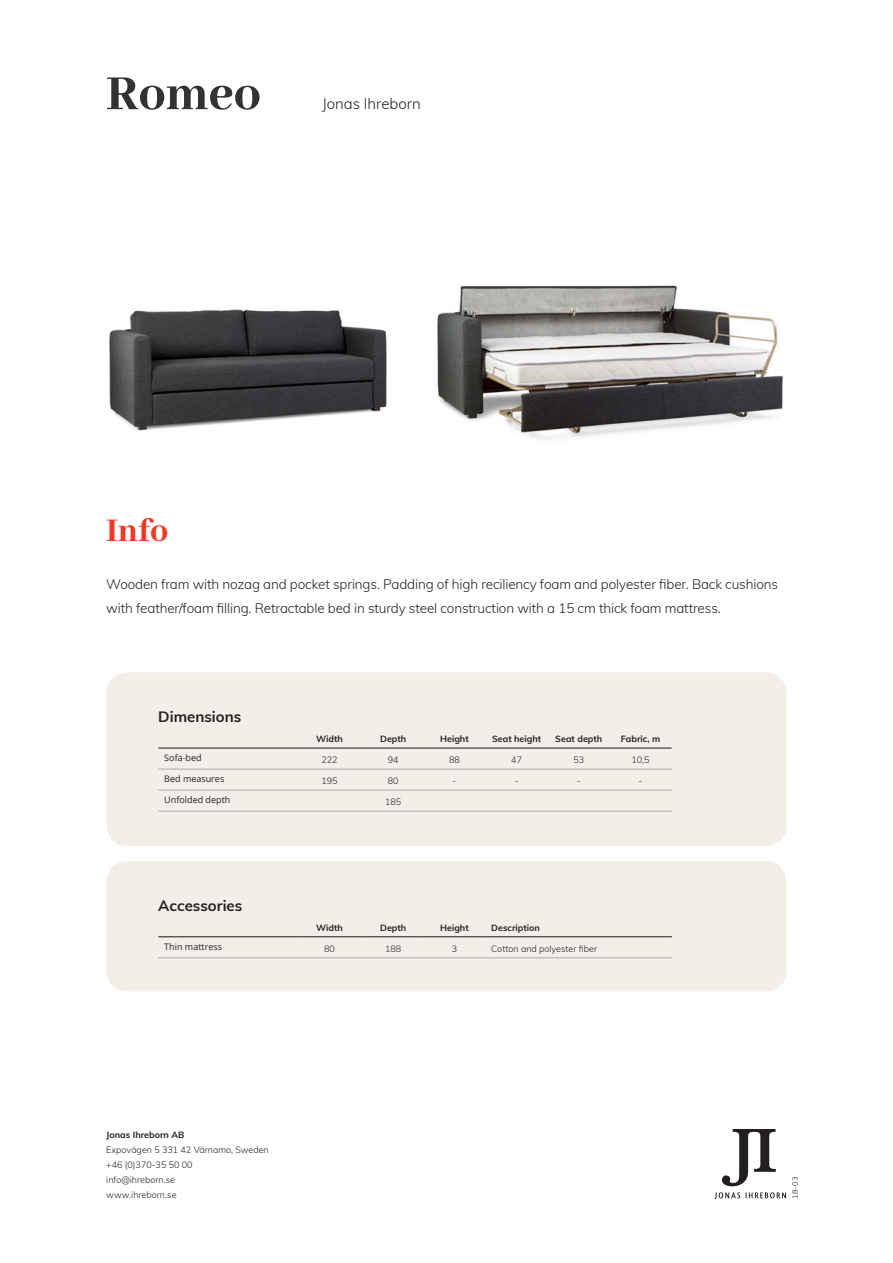
<style>
.page{position:relative;width:893px;height:1263px;background:#fff}
.page>*{position:absolute;margin:0;border:0;box-sizing:border-box;transform-origin:0 0}
.t1{font:800 54px "Abhaya Libre";color:#323332}
.t2{font:800 36px "Abhaya Libre";color:#ef3822}
.t3{font:700 15px "Muli";color:#231f20}
.t4{font:300 15px "Muli";color:#231f20}
.t5{font:300 13.5px/24px "Muli";letter-spacing:-.01em;color:#231f20}
.t6{font:300 9px "Muli";color:#231f20}
.t7{font:700 9px "Muli";color:#231f20}
.t8{font:9px "Open Sans";color:#231f20}
.t9{font:300 7.5px "Muli";color:#231f20}
</style>
<div class="page">
<div style="left:106px;top:672px;width:681px;height:174px;background:#f4eee8;border-radius:21px"></div>
<svg style="left:714px;top:1192px;width:26px;height:7px"></svg>
<svg style="left:746px;top:1192px;width:40px;height:6px"></svg>
<svg style="left:722px;top:1129px;width:54px;height:57px"></svg>
<hr style="left:158px;top:769px;width:138px;height:1px;background:#a8a9ad">
<hr style="left:296px;top:769px;width:67px;height:1px;background:#a8a9ad">
<hr style="left:363px;top:769px;width:61px;height:1px;background:#a8a9ad">
<hr style="left:424px;top:769px;width:61px;height:1px;background:#a8a9ad">
<hr style="left:485px;top:769px;width:63px;height:1px;background:#a8a9ad">
<hr style="left:548px;top:769px;width:61px;height:1px;background:#a8a9ad">
<hr style="left:609px;top:769px;width:63px;height:1px;background:#a8a9ad">
<hr style="left:158px;top:790px;width:138px;height:1px;background:#a8a9ad">
<hr style="left:296px;top:790px;width:67px;height:1px;background:#a8a9ad">
<hr style="left:363px;top:790px;width:61px;height:1px;background:#a8a9ad">
<hr style="left:424px;top:790px;width:61px;height:1px;background:#a8a9ad">
<hr style="left:485px;top:790px;width:63px;height:1px;background:#a8a9ad">
<hr style="left:548px;top:790px;width:61px;height:1px;background:#a8a9ad">
<hr style="left:609px;top:790px;width:63px;height:1px;background:#a8a9ad">
<hr style="left:158px;top:811px;width:138px;height:1px;background:#a8a9ad">
<hr style="left:296px;top:811px;width:67px;height:1px;background:#a8a9ad">
<hr style="left:363px;top:811px;width:61px;height:1px;background:#a8a9ad">
<hr style="left:424px;top:811px;width:61px;height:1px;background:#a8a9ad">
<hr style="left:485px;top:811px;width:63px;height:1px;background:#a8a9ad">
<hr style="left:548px;top:811px;width:61px;height:1px;background:#a8a9ad">
<hr style="left:609px;top:811px;width:63px;height:1px;background:#a8a9ad">
<hr style="left:158px;top:747px;width:138px;height:1px;background:#231f20">
<hr style="left:296px;top:747px;width:67px;height:1px;background:#231f20">
<hr style="left:363px;top:747px;width:61px;height:1px;background:#231f20">
<hr style="left:424px;top:747px;width:61px;height:1px;background:#231f20">
<hr style="left:485px;top:747px;width:63px;height:1px;background:#231f20">
<hr style="left:548px;top:747px;width:61px;height:1px;background:#231f20">
<hr style="left:609px;top:747px;width:63px;height:1px;background:#231f20">
<div style="left:106px;top:861px;width:681px;height:130px;background:#f4eee8;border-radius:21px"></div>
<hr style="left:158px;top:957px;width:138px;height:1px;background:#a8a9ad">
<hr style="left:296px;top:957px;width:67px;height:1px;background:#a8a9ad">
<hr style="left:363px;top:957px;width:61px;height:1px;background:#a8a9ad">
<hr style="left:424px;top:957px;width:61px;height:1px;background:#a8a9ad">
<hr style="left:485px;top:957px;width:187px;height:1px;background:#a8a9ad">
<hr style="left:158px;top:936px;width:138px;height:1px;background:#231f20">
<hr style="left:296px;top:936px;width:67px;height:1px;background:#231f20">
<hr style="left:363px;top:936px;width:61px;height:1px;background:#231f20">
<hr style="left:424px;top:936px;width:61px;height:1px;background:#231f20">
<hr style="left:485px;top:936px;width:187px;height:1px;background:#231f20">
<img style="left:437px;top:285px;width:346px;height:154px">
<img style="left:109px;top:309px;width:278px;height:122px">
<p class="t1" style="left:106px;top:64px;width:157px">Romeo</p>
<p class="t4" style="left:322px;top:93px;width:100px">Jonas Ihreborn</p>
<p class="t2" style="left:106px;top:510px;width:64px">Info</p>
<p class="t5" style="left:106px;top:571px;width:673px">Wooden fram with nozag and pocket springs. Padding of high reciliency foam and polyester fiber. Back cushions with feather/foam filling. Retractable bed in sturdy steel construction with a 15 cm thick foam mattress.</p>
<p class="t3" style="left:158px;top:706px;width:84px">Dimensions</p>
<p class="t7" style="left:316px;top:732px;width:28px">Width</p>
<p class="t7" style="left:380px;top:732px;width:28px">Depth</p>
<p class="t7" style="left:440px;top:732px;width:30px">Height</p>
<p class="t7" style="left:492px;top:732px;width:51px">Seat height</p>
<p class="t7" style="left:555px;top:732px;width:49px">Seat depth</p>
<p class="t7" style="left:621px;top:732px;width:41px">Fabric, m</p>
<p class="t8" style="left:164px;top:751px;width:39px">Sofa-bed</p>
<p class="t6" style="left:321px;top:753px;width:18px">222</p>
<p class="t6" style="left:388px;top:753px;width:12px">94</p>
<p class="t6" style="left:449px;top:753px;width:12px">88</p>
<p class="t6" style="left:511px;top:753px;width:12px">47</p>
<p class="t6" style="left:573px;top:753px;width:12px">53</p>
<p class="t6" style="left:631px;top:753px;width:20px">10,5</p>
<p class="t8" style="left:164px;top:772px;width:61px">Bed measures</p>
<p class="t6" style="left:321px;top:774px;width:18px">195</p>
<p class="t6" style="left:388px;top:774px;width:12px">80</p>
<p class="t6" style="left:452px;top:774px;width:5px">-</p>
<p class="t6" style="left:515px;top:774px;width:5px">-</p>
<p class="t6" style="left:577px;top:774px;width:5px">-</p>
<p class="t6" style="left:639px;top:774px;width:5px">-</p>
<p class="t8" style="left:164px;top:793px;width:68px">Unfolded depth</p>
<p class="t6" style="left:385px;top:795px;width:18px">185</p>
<p class="t3" style="left:158px;top:895px;width:86px">Accessories</p>
<p class="t7" style="left:316px;top:921px;width:28px">Width</p>
<p class="t7" style="left:380px;top:921px;width:28px">Depth</p>
<p class="t7" style="left:440px;top:921px;width:30px">Height</p>
<p class="t7" style="left:491px;top:921px;width:50px">Description</p>
<p class="t8" style="left:164px;top:940px;width:59px">Thin mattress</p>
<p class="t6" style="left:324px;top:942px;width:12px">80</p>
<p class="t6" style="left:385px;top:942px;width:18px">188</p>
<p class="t6" style="left:452px;top:942px;width:7px">3</p>
<p class="t6" style="left:491px;top:942px;width:107px">Cotton and polyester fiber</p>
<p class="t7" style="left:106px;top:1128px;width:80px">Jonas Ihreborn AB</p>
<p class="t6" style="left:106px;top:1143px;width:164px">Expovägen 5 331 42 Värnamo, Sweden</p>
<p class="t6" style="left:106px;top:1158px;width:88px">+46 (0)370-35 50 00</p>
<p class="t6" style="left:106px;top:1173px;width:70px">info@ihreborn.se</p>
<p class="t6" style="left:106px;top:1188px;width:72px">www.ihreborn.se</p>
<p class="t9" style="left:790px;top:1199px;width:24px;rotate:-90deg">18-03</p>
</div>
